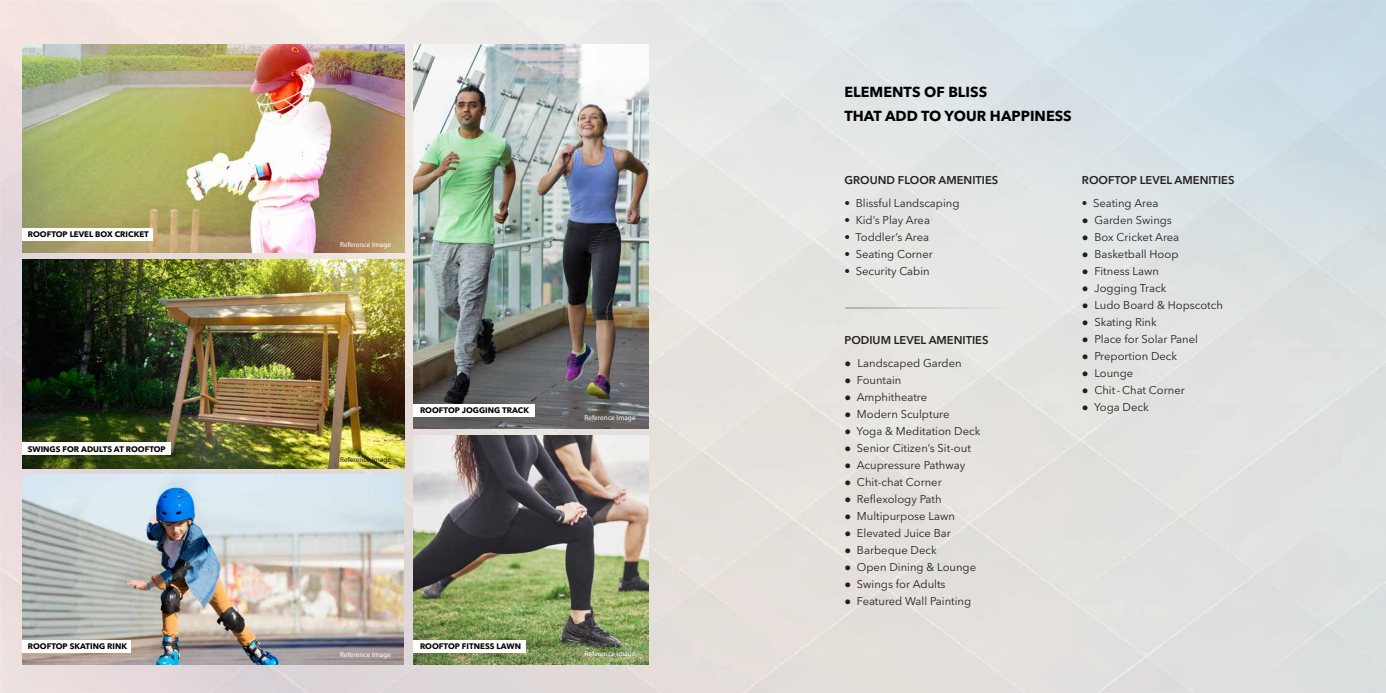
<style>
.page{position:relative;width:1386px;height:693px;background:#fff}
.page>*{position:absolute;margin:0;border:0;box-sizing:border-box;transform-origin:0 0}
.t1{font:700 14.44px/23.6px "Avenir Next LT Pro";color:#010101}
.t2{font:11.2px "Avenir Next LT Pro";color:#231f20}
.t3{font:600 11.2px "Avenir Next LT Pro";color:#231f20}
.t4{font:700 8.05px "Avenir Next LT Pro";color:#000}
.t5{font:7.17px "Myriad Pro";letter-spacing:.01em;color:#fff}
.t6{font:7.17px "Myriad Pro";letter-spacing:.01em;color:#231f20}
.s1{font-family:"Arial"}
</style>
<div class="page">
<img style="left:0;top:1px;width:1386px;height:692px">
<img style="left:23px;top:474px;width:381px;height:190px">
<img style="left:413px;top:44px;width:235px;height:384px">
<img style="left:23px;top:44px;width:381px;height:209px">
<img style="left:23px;top:259px;width:381px;height:209px">
<img style="left:413px;top:436px;width:235px;height:228px">
<div style="left:23px;top:640px;width:108px;height:13px;background:#fff"></div>
<div style="left:23px;top:228px;width:130px;height:13px;background:#fff"></div>
<div style="left:413px;top:404px;width:122px;height:13px;background:#fff"></div>
<div style="left:413px;top:640px;width:113px;height:13px;background:#fff"></div>
<div style="left:23px;top:442px;width:148px;height:13px;background:#fff"></div>
<hr style="left:845px;top:308px;width:171px;height:1px;background:#010101">
<p class="t4" style="left:28px;top:229px;width:123px">ROOFTOP LEVEL BOX CRICKET</p>
<p class="t4" style="left:28px;top:444px;width:140px">SWINGS FOR ADULTS AT ROOFTOP</p>
<p class="t4" style="left:28px;top:641px;width:101px">ROOFTOP SKATING RINK</p>
<p class="t5" style="left:340px;top:240px;width:53px">Reference Image</p>
<p class="t6" style="left:340px;top:455px;width:53px">Reference Image</p>
<p class="t4" style="left:420px;top:405px;width:111px">ROOFTOP JOGGING TRACK</p>
<p class="t5" style="left:585px;top:413px;width:53px">Reference Image</p>
<p class="t5" style="left:340px;top:650px;width:53px">Reference Image</p>
<p class="t4" style="left:420px;top:641px;width:103px">ROOFTOP FITNESS LAWN</p>
<p class="t5" style="left:585px;top:650px;width:53px">Reference Image</p>
<p class="t1" style="left:845px;top:80px;width:229px">ELEMENTS OF BLISS<br>THAT ADD TO YOUR HAPPINESS</p>
<p class="t3" style="left:845px;top:173px;width:155px">GROUND FLOOR AMENITIES</p>
<p class="t2" style="left:845px;top:196px;width:117px">• Blissful Landscaping</p>
<p class="t2" style="left:845px;top:213px;width:87px">• Kid’s Play Area</p>
<p class="t2" style="left:845px;top:230px;width:86px">• Toddler’s Area</p>
<p class="t2" style="left:845px;top:247px;width:90px">• Seating Corner</p>
<p class="t2" style="left:845px;top:264px;width:87px">• Security Cabin</p>
<p class="t3" style="left:845px;top:333px;width:146px">PODIUM LEVEL AMENITIES</p>
<p class="t2" style="left:845px;top:356px;width:119px"><span class="s1">●</span> Landscaped Garden</p>
<p class="t2" style="left:845px;top:373px;width:58px"><span class="s1">●</span> Fountain</p>
<p class="t2" style="left:845px;top:390px;width:84px"><span class="s1">●</span> Amphitheatre</p>
<p class="t2" style="left:845px;top:407px;width:106px"><span class="s1">●</span> Modern Sculpture</p>
<p class="t2" style="left:845px;top:424px;width:137px"><span class="s1">●</span> Yoga &amp; Meditation Deck</p>
<p class="t2" style="left:845px;top:441px;width:128px"><span class="s1">●</span> Senior Citizen’s Sit-out</p>
<p class="t2" style="left:845px;top:458px;width:122px"><span class="s1">●</span> Acupressure Pathway</p>
<p class="t2" style="left:845px;top:475px;width:99px"><span class="s1">●</span> Chit-chat Corner</p>
<p class="t2" style="left:845px;top:492px;width:99px"><span class="s1">●</span> Reflexology Path</p>
<p class="t2" style="left:845px;top:509px;width:112px"><span class="s1">●</span> Multipurpose Lawn</p>
<p class="t2" style="left:845px;top:526px;width:108px"><span class="s1">●</span> Elevated Juice Bar</p>
<p class="t2" style="left:845px;top:543px;width:94px"><span class="s1">●</span> Barbeque Deck</p>
<p class="t2" style="left:845px;top:560px;width:133px"><span class="s1">●</span> Open Dining &amp; Lounge</p>
<p class="t2" style="left:845px;top:577px;width:103px"><span class="s1">●</span> Swings for Adults</p>
<p class="t2" style="left:845px;top:594px;width:128px"><span class="s1">●</span> Featured Wall Painting</p>
<p class="t3" style="left:1082px;top:173px;width:154px">ROOFTOP LEVEL AMENITIES</p>
<p class="t2" style="left:1082px;top:196px;width:78px">• Seating Area</p>
<p class="t2" style="left:1082px;top:213px;width:92px"><span class="s1">●</span> Garden Swings</p>
<p class="t2" style="left:1082px;top:230px;width:99px"><span class="s1">●</span> Box Cricket Area</p>
<p class="t2" style="left:1082px;top:247px;width:98px"><span class="s1">●</span> Basketball Hoop</p>
<p class="t2" style="left:1082px;top:264px;width:79px"><span class="s1">●</span> Fitness Lawn</p>
<p class="t2" style="left:1082px;top:281px;width:86px"><span class="s1">●</span> Jogging Track</p>
<p class="t2" style="left:1082px;top:298px;width:143px"><span class="s1">●</span> Ludo Board &amp; Hopscotch</p>
<p class="t2" style="left:1082px;top:315px;width:76px"><span class="s1">●</span> Skating Rink</p>
<p class="t2" style="left:1082px;top:332px;width:118px"><span class="s1">●</span> Place for Solar Panel</p>
<p class="t2" style="left:1082px;top:349px;width:97px"><span class="s1">●</span> Preportion Deck</p>
<p class="t2" style="left:1082px;top:366px;width:53px"><span class="s1">●</span> Lounge</p>
<p class="t2" style="left:1082px;top:383px;width:104px"><span class="s1">●</span> Chit-Chat Corner</p>
<p class="t2" style="left:1082px;top:400px;width:68px"><span class="s1">●</span> Yoga Deck</p>
</div>
